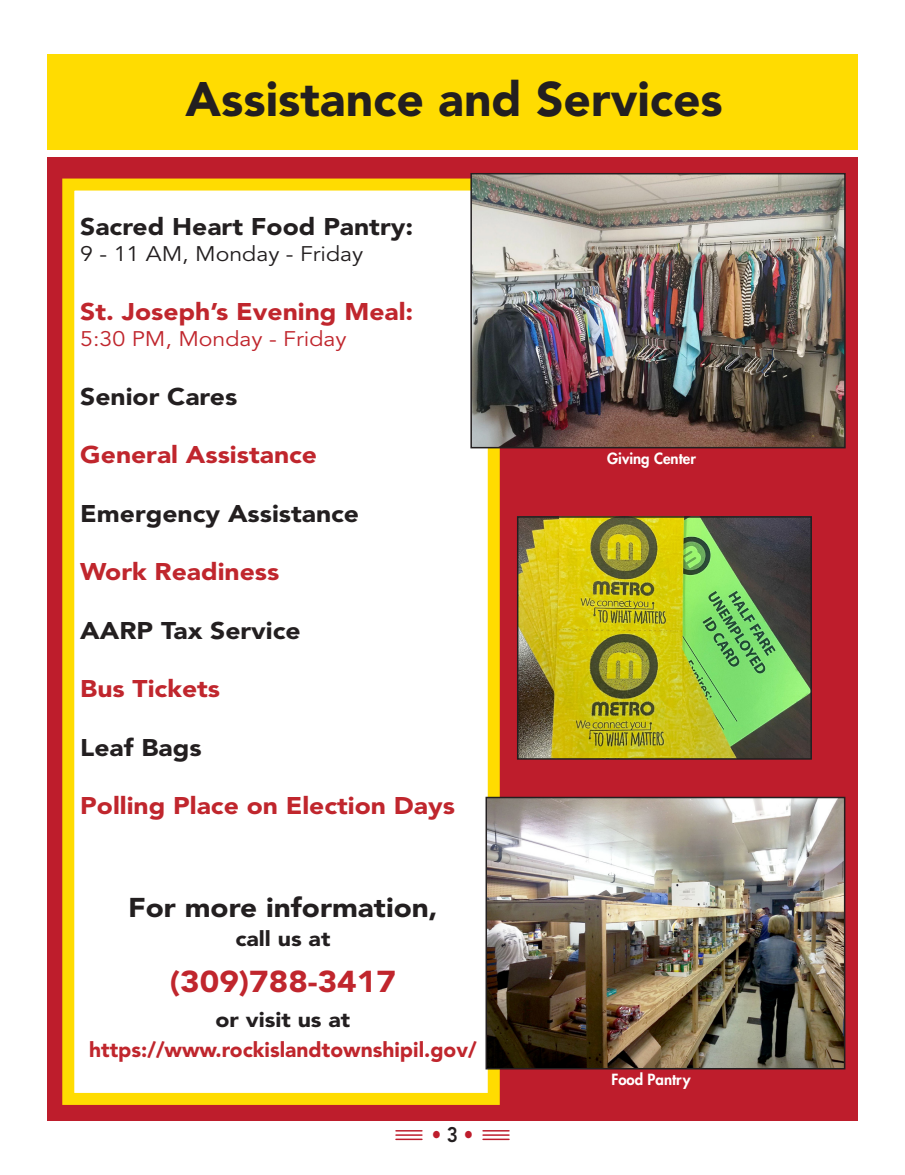
<style>
.page{position:relative;width:905px;height:1175px;background:#fff}
.page>*{position:absolute;margin:0;border:0;box-sizing:border-box;transform-origin:0 0}
.t1{font:900 48px "Avenir LT Std";color:#231f20}
.t2{font:900 30px "Avenir LT Std";color:#c0262d;scale:1.1 1}
.t3{font:900 27px "Avenir LT Std";color:#231f20;scale:1.1 1}
.t4{font:900 24px "Avenir LT Std";color:#c0262d;scale:1.1 1}
.t5{font:900 24px "Avenir LT Std";color:#231f20;scale:1.1 1}
.t6{font:900 21px "Avenir LT Std";color:#c0262d}
.t7{font:21px "Avenir LT Std";color:#231f20;scale:1.1 1}
.t8{font:21px "Avenir LT Std";color:#c0262d;scale:1.1 1}
.t9{font:900 21px "Avenir LT Std";color:#231f20;scale:1.1 1}
.t10{font:800 21px "Avenir LT Std";color:#be1d2c;scale:.9 1}
.t11{font:800 15px "Futura Std";color:#fff}
.s1{color:#231f20}
</style>
<div class="page">
<hr style="left:483px;top:1138px;width:26px;height:2px;background:#be1d2c">
<svg style="left:483px;top:1130px;width:26px;height:5px"></svg>
<hr style="left:396px;top:1138px;width:26px;height:2px;background:#be1d2c">
<svg style="left:396px;top:1130px;width:26px;height:5px"></svg>
<div style="left:47px;top:54px;width:810px;height:95px;background:#ffdc01"></div>
<div style="left:47px;top:157px;width:810px;height:963px;background:#be1d2c"></div>
<div style="left:62px;top:178px;width:438px;height:926px;background:#fff;border:12px solid #ffdc01"></div>
<img style="left:473px;top:176px;width:369px;height:269px">
<div style="left:470px;top:173px;width:375px;height:275px;border:2px solid #231f20"></div>
<img style="left:488px;top:799px;width:354px;height:267px">
<div style="left:485px;top:796px;width:360px;height:273px;border:2px solid #231f20"></div>
<img style="left:520px;top:519px;width:289px;height:237px">
<div style="left:517px;top:516px;width:295px;height:243px;border:2px solid #231f20"></div>
<p class="t1" style="left:186px;top:70px;width:538px">Assistance and Services</p>
<p class="t5" style="left:80px;top:212px;width:304px">Sacred Heart Food Pantry:</p>
<p class="t7" style="left:80px;top:242px;width:259px">9 - 11 AM, Monday - Friday</p>
<p class="t4" style="left:80px;top:297px;width:304px">St. Joseph’s Evening Meal:</p>
<p class="t8" style="left:80px;top:327px;width:244px">5:30 PM, Monday - Friday</p>
<p class="t5" style="left:80px;top:382px;width:144px">Senior Cares</p>
<p class="t4" style="left:80px;top:440px;width:217px">General Assistance</p>
<p class="t5" style="left:80px;top:499px;width:255px">Emergency Assistance</p>
<p class="t4" style="left:80px;top:557px;width:182px">Work Readiness</p>
<p class="t5" style="left:80px;top:616px;width:202px">AARP Tax Service</p>
<p class="t4" style="left:80px;top:674px;width:129px">Bus Tickets</p>
<p class="t5" style="left:80px;top:733px;width:112px">Leaf Bags</p>
<p class="t4" style="left:80px;top:791px;width:342px">Polling Place on Election Days</p>
<p class="t3" style="left:128px;top:891px;width:283px">For more information,</p>
<p class="t9" style="left:235px;top:926px;width:88px">call us at</p>
<p class="t2" style="left:170px;top:963px;width:207px">(309)788-3417</p>
<p class="t9" style="left:215px;top:1007px;width:124px">or visit us at</p>
<p class="t6" style="left:89px;top:1036px;width:389px">https://www.rockislandtownshipil.gov/</p>
<p class="t10" style="left:432px;top:1122px;width:47px">• <span class="s1">3</span> •</p>
<p class="t11" style="left:607px;top:449px;width:90px">Giving Center</p>
<p class="t11" style="left:611px;top:1069px;width:81px">Food Pantry</p>
</div>
